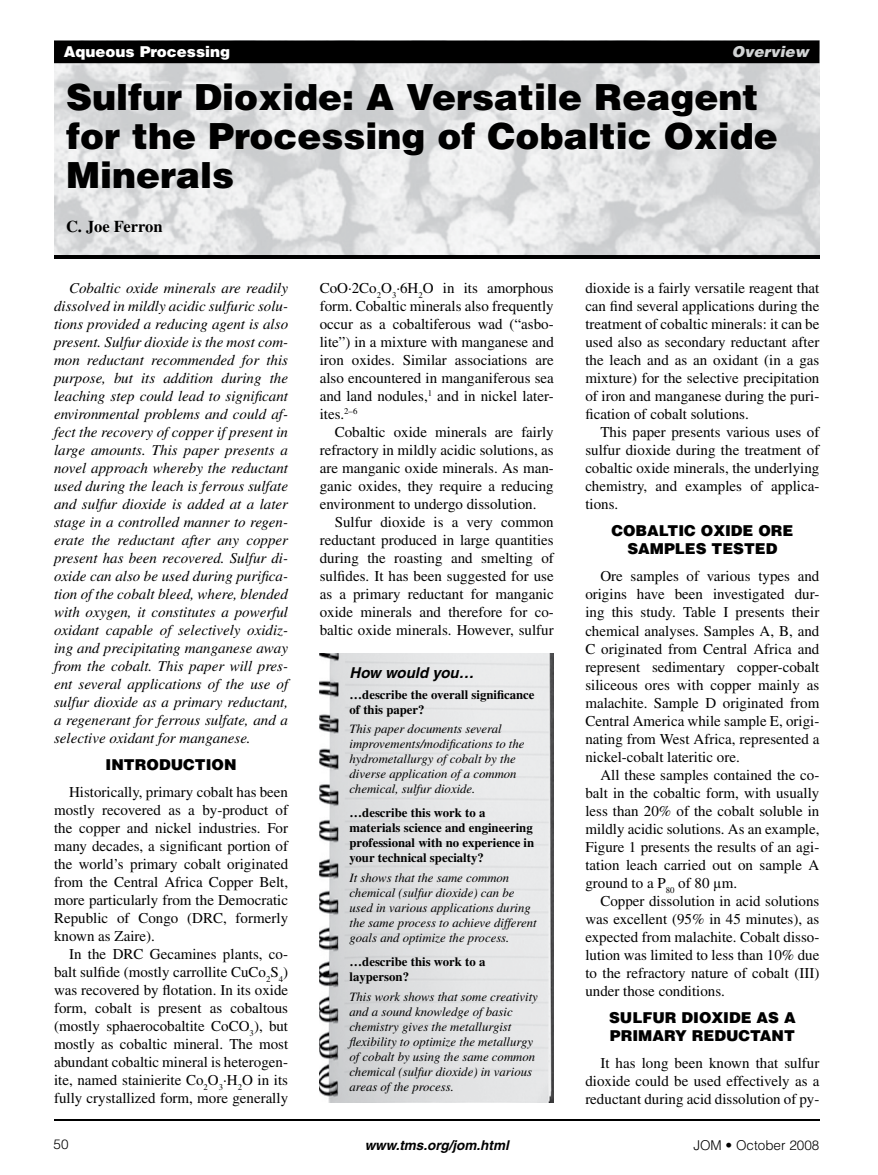
<style>
.page{position:relative;width:878px;height:1175px;background:#fff}
.page>*{position:absolute;margin:0;border:0;box-sizing:border-box;transform-origin:0 0}
.t1{font:900 36px/39px "Helvetica";color:#000}
.t2{font:700 16.5px "Times";color:#000}
.t3{font:15px/18px "Times";color:#000;text-align:justify}
.t4{font:italic 15px/18px "Times";color:#000;text-align:justify}
.t5{font:900 15px/18px "Helvetica";color:#000;text-align:center}
.t6{font:900 15px "Helvetica";color:#fff}
.t7{font:italic 700 15px "Helvetica";color:#000}
.t8{font:italic 900 15px "Helvetica";color:#d1d3d4}
.t9{font:italic 700 13.5px "Helvetica";color:#000}
.t10{font:300 13.5px "Helvetica";color:#000}
.t11{font:italic 12.75px/15px "Times";color:#000}
.t12{font:700 12.75px/15px "Times";color:#000}
.s1{font-family:"Times New Roman"}
</style>
<div class="page">
<hr style="left:54px;top:1119px;width:765px;height:1px;background:#000">
<img style="left:54px;top:63px;width:765px;height:192px">
<div style="left:54px;top:40px;width:765px;height:23px;background:#000"></div>
<hr style="left:54px;top:255px;width:765px;height:3px;background:#000">
<img style="left:320px;top:653px;width:234px;height:449px">
<p class="t6" style="left:64px;top:46px;width:168px">Aqueous Processing</p>
<p class="t8" style="left:732px;top:46px;width:78px">Overview</p>
<h1 class="t1" style="left:66px;top:81px;width:713px">Sulfur Dioxide: A Versatile Reagent for the Processing of Cobaltic Oxide<br>Minerals</h1>
<p class="t2" style="left:66px;top:221px;width:98px">C. Joe Ferron</p>
<p class="t4" style="left:54px;top:280px;width:236px;text-indent:15px">Cobaltic oxide minerals are readily dissolved in mildly acidic sulfuric solu&shy;tions provided a reducing agent is also present. Sulfur dioxide is the most com&shy;mon reductant recommended for this purpose, but its addition during the leaching step could lead to significant environmental problems and could af&shy;fect the recovery of copper if present in large amounts. This paper presents a novel approach whereby the reductant used during the leach is ferrous sulfate and sulfur dioxide is added at a later stage in a controlled manner to regen&shy;erate the reductant after any copper present has been recovered. Sulfur di&shy;oxide can also be used during purifica&shy;tion of the cobalt bleed, where, blended with oxygen, it constitutes a powerful oxidant capable of selectively oxidiz&shy;ing and precipitating manganese away from the cobalt. This paper will pres&shy;ent several applications of the use of sulfur dioxide as a primary reductant, a regenerant for ferrous sulfate, and a selective oxidant for manganese.</p>
<p class="t5" style="left:106px;top:757px;width:132px">INTRODUCTION</p>
<p class="t3" style="left:54px;top:784px;width:236px;text-indent:15px">Historically, primary cobalt has been mostly recovered as a by-product of the copper and nickel industries. For many decades, a significant portion of the world’s primary cobalt originated from the Central Africa Copper Belt, more particularly from the Democratic Republic of Congo (DRC, formerly known as Zaire).</p>
<p class="t3" style="left:54px;top:946px;width:236px;text-indent:15px">In the DRC Gecamines plants, co&shy;balt sulfide (mostly carrollite CuCo<sub>2</sub>S<sub>4</sub>) was recovered by flotation. In its oxide form, cobalt is present as cobaltous (mostly sphaerocobaltite CoCO<sub>3</sub>), but mostly as cobaltic mineral. The most abundant cobaltic mineral is heterogen&shy;ite, named stainierite Co<sub>2</sub>O<sub>3</sub>·H<sub>2</sub>O in its fully crystallized form, more generally</p>
<p class="t3" style="left:320px;top:280px;width:236px">CoO·2Co<sub>2</sub>O<sub>3</sub>·6H<sub>2</sub>O in its amorphous form. Cobaltic minerals also frequently occur as a cobaltiferous wad (“asbo&shy;lite”) in a mixture with manganese and iron oxides. Similar associations are also encountered in manganiferous sea and land nodules,<sup>1</sup> and in nickel later&shy;ites.<sup>2–6</sup></p>
<p class="t3" style="left:320px;top:424px;width:236px;text-indent:15px">Cobaltic oxide minerals are fairly refractory in mildly acidic solutions, as are manganic oxide minerals. As man&shy;ganic oxides, they require a reducing environment to undergo dissolution.</p>
<p class="t3" style="left:320px;top:514px;width:236px;text-indent:15px">Sulfur dioxide is a very common reductant produced in large quantities during the roasting and smelting of sulfides. It has been suggested for use as a primary reductant for manganic oxide minerals and therefore for co&shy;baltic oxide minerals. However, sulfur</p>
<p class="t7" style="left:349px;top:667px;width:126px">How would you…</p>
<p class="t12" style="left:349px;top:688px;width:186px">…describe the overall significance of this paper?</p>
<p class="t11" style="left:349px;top:722px;width:176px">This paper documents several improvements/modifications to the hydrometallurgy of cobalt by the diverse application of a common chemical, sulfur dioxide.</p>
<p class="t12" style="left:349px;top:806px;width:186px">…describe this work to a materials science and engineering professional with no experience in your technical specialty?</p>
<p class="t11" style="left:349px;top:871px;width:189px">It shows that the same common chemical (sulfur dioxide) can be used in various applications during the same process to achieve different goals and optimize the process.</p>
<p class="t12" style="left:349px;top:955px;width:137px">…describe this work to a layperson?</p>
<p class="t11" style="left:349px;top:989px;width:190px">This work shows that some creativity and a sound knowledge of basic chemistry gives the metallurgist flexibility to optimize the metallurgy of cobalt by using the same common chemical (sulfur dioxide) in various areas of the process.</p>
<p class="t3" style="left:585px;top:281px;width:236px">dioxide is a fairly versatile reagent that can find several applications during the treatment of cobaltic minerals: it can be used also as secondary reductant after the leach and as an oxidant (in a gas mixture) for the selective precipitation of iron and manganese during the puri&shy;fication of cobalt solutions.</p>
<p class="t3" style="left:585px;top:425px;width:236px;text-indent:15px">This paper presents various uses of sulfur dioxide during the treatment of cobaltic oxide minerals, the underlying chemistry, and examples of applica&shy;tions.</p>
<p class="t5" style="left:611px;top:523px;width:183px">COBALTIC OXIDE ORE<br>SAMPLES TESTED</p>
<p class="t3" style="left:585px;top:569px;width:236px;text-indent:15px">Ore samples of various types and origins have been investigated dur&shy;ing this study. Table I presents their chemical analyses. Samples A, B, and C originated from Central Africa and represent sedimentary copper-cobalt siliceous ores with copper mainly as malachite. Sample D originated from Central America while sample E, origi&shy;nating from West Africa, represented a nickel-cobalt lateritic ore.</p>
<p class="t3" style="left:585px;top:767px;width:236px;text-indent:15px">All these samples contained the co&shy;balt in the cobaltic form, with usually less than 20% of the cobalt soluble in mildly acidic solutions. As an example, Figure 1 presents the results of an agi&shy;tation leach carried out on sample A ground to a P<sub>80</sub> of 80 <span class="s1">μ</span>m.</p>
<p class="t3" style="left:585px;top:893px;width:236px;text-indent:15px">Copper dissolution in acid solutions was excellent (95% in 45 minutes), as expected from malachite. Cobalt disso&shy;lution was limited to less than 10% due to the refractory nature of cobalt (III) under those conditions.</p>
<p class="t5" style="left:609px;top:1009px;width:188px;text-align:left">SULFUR DIOXIDE AS A<br>PRIMARY REDUCTANT</p>
<p class="t3" style="left:585px;top:1055px;width:235px;text-indent:15px">It has long been known that sulfur dioxide could be used effectively as a reductant during acid dissolution of py-</p>
<p class="t10" style="left:54px;top:1139px;width:17px">50</p>
<p class="t9" style="left:364px;top:1140px;width:146px">www.tms.org/jom.html</p>
<p class="t10" style="left:693px;top:1140px;width:128px">JOM • October 2008</p>
</div>
